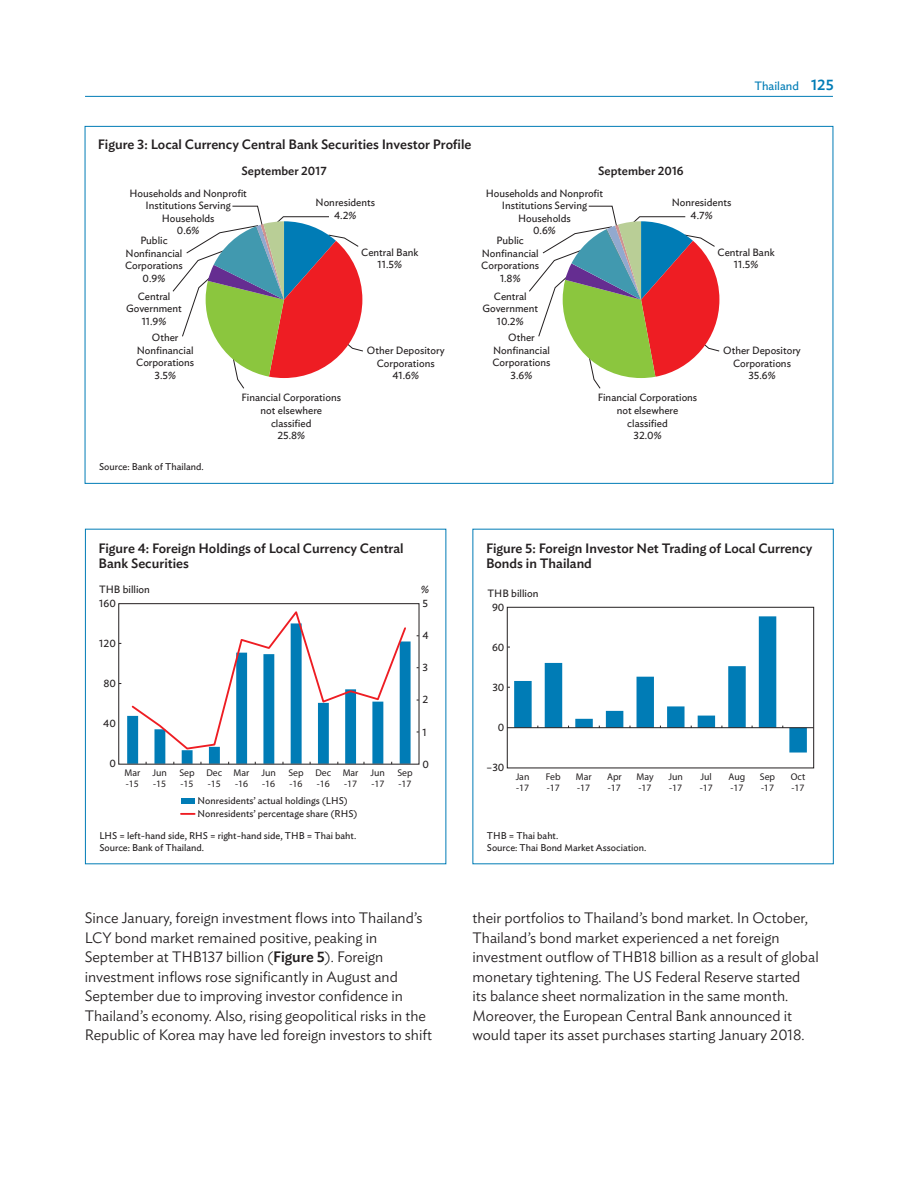
<style>
.page{position:relative;width:918px;height:1188px;background:#fff}
.page>*{position:absolute;margin:0;border:0;box-sizing:border-box;transform-origin:0 0}
.t1{font:300 15px/19.5px "Ideal Sans";color:#231f20}
.t2{font:500 13.5px/15px "Ideal Sans";color:#231f20}
.t3{font:500 12px "Ideal Sans";color:#231f20}
.t4{font:12px "Ideal Sans";color:#007cb6}
.t5{font:10.5px/12.6px "Ideal Sans";color:#231f20;text-align:center}
.t6{font:9.75px/11.7px "Ideal Sans";color:#231f20}
.t7{font:9.75px/10.5px "Myriad Pro";color:#231f20}
.s1{font-weight:500;font-size:15px}
.s2{font-weight:500}
</style>
<div class="page">
<hr style="left:85px;top:96px;width:748px;height:1px;background:#007cb6">
<svg style="left:172px;top:206px;width:191px;height:183px"></svg>
<svg style="left:529px;top:206px;width:191px;height:183px"></svg>
<div style="left:507px;top:607px;width:307px;height:161px;border:1px solid #231f20"></div>
<svg style="left:508px;top:616px;width:299px;height:137px"></svg>
<hr style="left:507px;top:727px;width:307px;height:1px;background:#231f20">
<svg style="left:127px;top:611px;width:284px;height:152px"></svg>
<div style="left:181px;top:798px;width:14px;height:6px;background:#007cb6"></div>
<svg style="left:181px;top:813px;width:14px;height:2px"></svg>
<div style="left:118px;top:603px;width:301px;height:162px;border:1px solid #231f20"></div>
<p class="t2" style="left:98px;top:136px;width:375px">Figure 3: Local Currency Central Bank Securities Investor Profile</p>
<p class="t3" style="left:242px;top:162px;width:87px">September 2017</p>
<p class="t3" style="left:598px;top:162px;width:87px">September 2016</p>
<p class="t4" style="left:754px;top:76px;width:81px">Thailand <span class="s1">125</span></p>
<p class="t5" style="left:129px;top:186px;width:119px">Households and Nonprofit<br>Institutions Serving<br>Households<br>0.6%</p>
<p class="t5" style="left:125px;top:234px;width:59px">Public<br>Nonfinancial<br>Corporations<br>0.9%</p>
<p class="t5" style="left:126px;top:289px;width:57px">Central<br>Government<br>11.9%</p>
<p class="t5" style="left:316px;top:195px;width:61px">Nonresidents<br>4.2%</p>
<p class="t5" style="left:361px;top:245px;width:59px">Central Bank<br>11.5%</p>
<p class="t5" style="left:486px;top:186px;width:119px">Households and Nonprofit<br>Institutions Serving<br>Households<br>0.6%</p>
<p class="t5" style="left:481px;top:234px;width:59px">Public<br>Nonfinancial<br>Corporations<br>1.8%</p>
<p class="t5" style="left:482px;top:289px;width:57px">Central<br>Government<br>10.2%</p>
<p class="t5" style="left:672px;top:195px;width:61px">Nonresidents<br>4.7%</p>
<p class="t5" style="left:718px;top:245px;width:59px">Central Bank<br>11.5%</p>
<p class="t5" style="left:136px;top:331px;width:59px">Other<br>Nonfinancial<br>Corporations<br>3.5%</p>
<p class="t5" style="left:367px;top:344px;width:79px">Other Depository<br>Corporations<br>41.6%</p>
<p class="t5" style="left:493px;top:331px;width:59px">Other<br>Nonfinancial<br>Corporations<br>3.6%</p>
<p class="t5" style="left:723px;top:344px;width:79px">Other Depository<br>Corporations<br>35.6%</p>
<p class="t5" style="left:242px;top:391px;width:101px">Financial Corporations not elsewhere classified<br>25.8%</p>
<p class="t5" style="left:598px;top:391px;width:101px">Financial Corporations not elsewhere classified<br>32.0%</p>
<p class="t6" style="left:99px;top:460px;width:106px">Source: Bank of Thailand.</p>
<p class="t2" style="left:99px;top:540px;width:307px">Figure 4: Foreign Holdings of Local Currency Central<br>Bank Securities</p>
<p class="t2" style="left:486px;top:540px;width:328px">Figure 5: Foreign Investor Net Trading of Local Currency<br>Bonds in Thailand</p>
<p class="t5" style="left:99px;top:582px;width:52px">THB billion</p>
<p class="t5" style="left:421px;top:582px;width:9px">%</p>
<p class="t5" style="left:488px;top:586px;width:52px">THB billion</p>
<p class="t5" style="left:99px;top:596px;width:18px">160</p>
<p class="t5" style="left:99px;top:636px;width:18px">120</p>
<p class="t5" style="left:103px;top:676px;width:14px">80</p>
<p class="t5" style="left:103px;top:717px;width:14px">40</p>
<p class="t5" style="left:109px;top:757px;width:8px">0</p>
<p class="t7" style="left:125px;top:768px;width:17px">Mar -15</p>
<p class="t7" style="left:179px;top:768px;width:17px">Sep -15</p>
<p class="t7" style="left:206px;top:768px;width:17px">Dec -15</p>
<p class="t7" style="left:234px;top:768px;width:17px">Mar -16</p>
<p class="t7" style="left:262px;top:768px;width:16px">Jun -16</p>
<p class="t7" style="left:288px;top:768px;width:17px">Sep -16</p>
<p class="t7" style="left:315px;top:768px;width:17px">Dec -16</p>
<p class="t7" style="left:343px;top:768px;width:17px">Mar -17</p>
<p class="t7" style="left:371px;top:768px;width:16px">Jun -17</p>
<p class="t7" style="left:397px;top:768px;width:17px">Sep -17</p>
<p class="t6" style="left:198px;top:793px;width:162px;line-height:12.9px">Nonresidents’ actual holdings (LHS)<br>Nonresidents’ percentage share (RHS)</p>
<p class="t7" style="left:153px;top:768px;width:16px">Jun -15</p>
<p class="t5" style="left:422px;top:596px;width:7px">5</p>
<p class="t5" style="left:422px;top:628px;width:8px">4</p>
<p class="t5" style="left:422px;top:661px;width:7px">3</p>
<p class="t5" style="left:422px;top:693px;width:7px">2</p>
<p class="t5" style="left:422px;top:725px;width:6px">1</p>
<p class="t5" style="left:422px;top:757px;width:8px">0</p>
<p class="t5" style="left:492px;top:600px;width:14px">90</p>
<p class="t5" style="left:492px;top:640px;width:14px">60</p>
<p class="t5" style="left:492px;top:680px;width:14px">30</p>
<p class="t5" style="left:498px;top:720px;width:8px">0</p>
<p class="t5" style="left:487px;top:760px;width:19px">–30</p>
<p class="t7" style="left:516px;top:771px;width:15px">Jan -17</p>
<p class="t7" style="left:546px;top:771px;width:16px">Feb -17</p>
<p class="t7" style="left:576px;top:771px;width:17px">Mar -17</p>
<p class="t7" style="left:607px;top:771px;width:16px">Apr -17</p>
<p class="t7" style="left:636px;top:771px;width:19px">May -17</p>
<p class="t7" style="left:668px;top:771px;width:16px">Jun -17</p>
<p class="t7" style="left:700px;top:771px;width:15px">Jul -17</p>
<p class="t7" style="left:729px;top:771px;width:18px">Aug -17</p>
<p class="t7" style="left:760px;top:771px;width:17px">Sep -17</p>
<p class="t7" style="left:791px;top:771px;width:16px">Oct -17</p>
<p class="t6" style="left:99px;top:829px;width:258px">LHS = left-hand side, RHS = right-hand side, THB = Thai baht.<br>Source: Bank of Thailand.</p>
<p class="t6" style="left:487px;top:829px;width:161px">THB = Thai baht.<br>Source: Thai Bond Market Association.</p>
<p class="t1" style="left:85px;top:907px;width:349px">Since January, foreign investment flows into Thailand’s LCY bond market remained positive, peaking in September at THB137 billion (<span class="s2">Figure 5</span>). Foreign investment inflows rose significantly in August and September due to improving investor confidence in Thailand’s economy. Also, rising geopolitical risks in the Republic of Korea may have led foreign investors to shift</p>
<p class="t1" style="left:472px;top:907px;width:348px">their portfolios to Thailand’s bond market. In October, Thailand’s bond market experienced a net foreign investment outflow of THB18 billion as a result of global monetary tightening. The US Federal Reserve started<br>its balance sheet normalization in the same month.<br>Moreover, the European Central Bank announced it would taper its asset purchases starting January 2018.</p>
</div>
